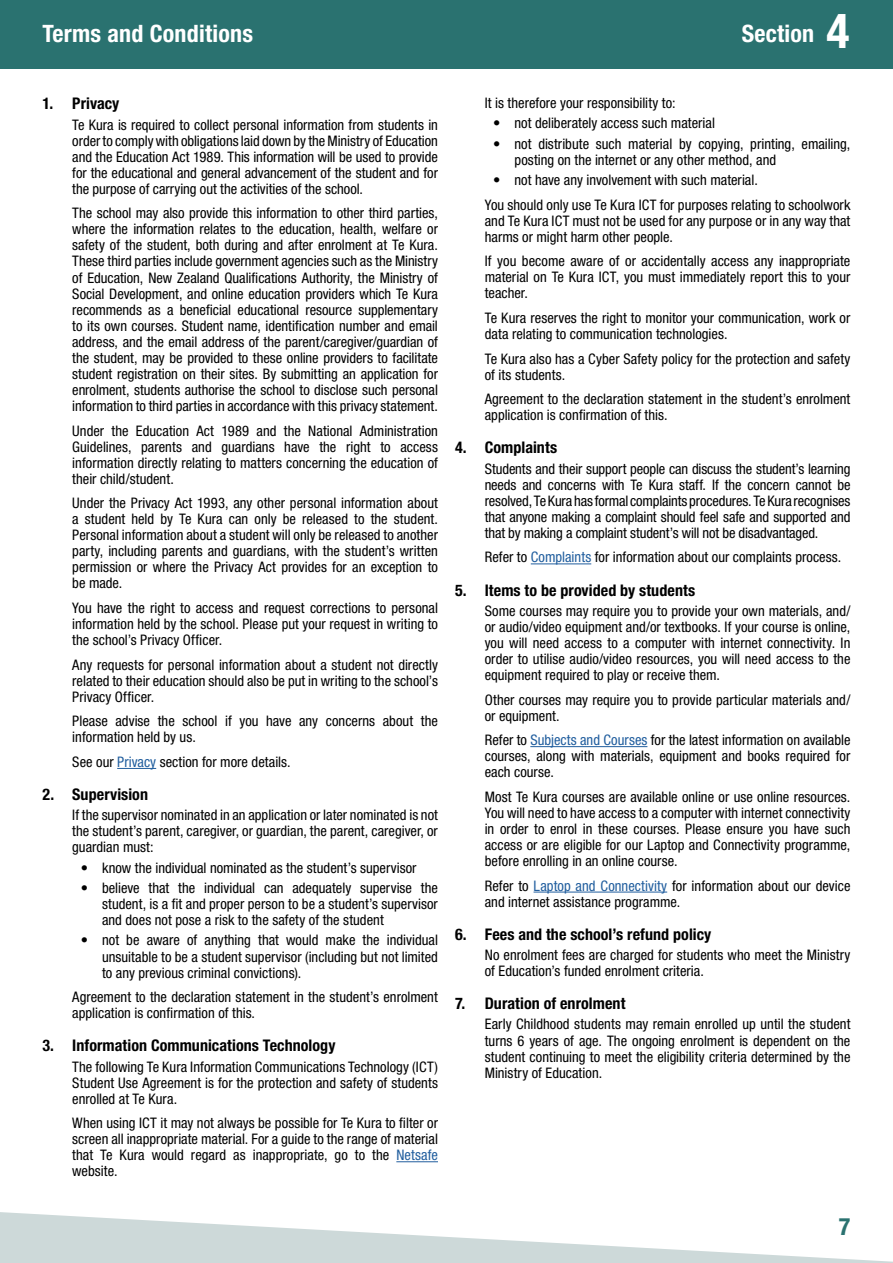
<style>
.page{position:relative;width:893px;height:1263px;background:#fff}
.page>*{position:absolute;margin:0;border:0;box-sizing:border-box;transform-origin:0 0}
.t1{font:700 condensed 24px "Helvetica Neue LT Std";letter-spacing:.01em;color:#fff}
.t2{font:700 condensed 24px "Helvetica Neue LT Std";color:#2a7270}
.t3{font:700 condensed 16.05px "Helvetica Neue LT Std";letter-spacing:.005em;color:#000}
.t4{font:condensed 14.55px/16px "Helvetica Neue LT Std";color:#000;text-align:justify}
.s1{font-size:48px}
.s2{color:#215e9e}
</style>
<div class="page">
<div style="left:0;top:0;width:893px;height:69px;background:#2a7270"></div>
<svg style="left:0;top:1212px;width:893px;height:51px;fill:#cdd9d9"></svg>
<hr style="left:117px;top:768px;width:39px;height:1px;background:#215e9e">
<hr style="left:396px;top:1161px;width:42px;height:1px;background:#215e9e">
<hr style="left:531px;top:563px;width:60px;height:1px;background:#215e9e">
<hr style="left:530px;top:746px;width:117px;height:1px;background:#215e9e">
<hr style="left:533px;top:892px;width:134px;height:1px;background:#215e9e">
<h1 class="t1" style="left:43px;top:19px;width:212px">Terms and Conditions</h1>
<h1 class="t1" style="left:742px;top:19px;width:109px">Section <span class="s1">4</span></h1>
<p class="t3" style="left:43px;top:94px;width:78px">1. Privacy</p>
<p class="t4" style="left:72px;top:116px;width:367px">Te Kura is required to collect personal information from students in order to comply with obligations laid down by the Ministry of Education and the Education Act 1989. This information will be used to provide for the educational and general advancement of the student and for the purpose of carrying out the activities of the school.</p>
<p class="t4" style="left:72px;top:205px;width:367px">The school may also provide this information to other third parties, where the information relates to the education, health, welfare or safety of the student, both during and after enrolment at Te Kura.<br>These third parties include government agencies such as the Ministry of Education, New Zealand Qualifications Authority, the Ministry of Social Development, and online education providers which Te Kura recommends as a beneficial educational resource supplementary to its own courses. Student name, identification number and email address, and the email address of the parent/caregiver/guardian of the student, may be provided to these online providers to facilitate student registration on their sites. By submitting an application for enrolment, students authorise the school to disclose such personal information to third parties in accordance with this privacy statement.</p>
<p class="t4" style="left:72px;top:422px;width:367px">Under the Education Act 1989 and the National Administration Guidelines, parents and guardians have the right to access information directly relating to matters concerning the education of their child/student.</p>
<p class="t4" style="left:72px;top:495px;width:367px">Under the Privacy Act 1993, any other personal information about a student held by Te Kura can only be released to the student.<br>Personal information about a student will only be released to another party, including parents and guardians, with the student’s written permission or where the Privacy Act provides for an exception to be made.</p>
<p class="t4" style="left:72px;top:600px;width:367px">You have the right to access and request corrections to personal information held by the school. Please put your request in writing to the school’s Privacy Officer.</p>
<p class="t4" style="left:72px;top:656px;width:367px">Any requests for personal information about a student not directly related to their education should also be put in writing to the school’s Privacy Officer.</p>
<p class="t4" style="left:72px;top:713px;width:367px">Please advise the school if you have any concerns about the information held by us.</p>
<p class="t4" style="left:72px;top:754px;width:220px">See our <span class="s2">Privacy</span> section for more details.</p>
<p class="t3" style="left:43px;top:785px;width:107px">2. Supervision</p>
<p class="t4" style="left:72px;top:807px;width:367px">If the supervisor nominated in an application or later nominated is not the student’s parent, caregiver, or guardian, the parent, caregiver, or guardian must:</p>
<p class="t4" style="left:81px;top:859px;width:337px">• know the individual nominated as the student’s supervisor</p>
<p class="t4" style="left:102px;top:880px;width:337px;text-indent:-21px">• believe that the individual can adequately supervise the student, is a fit and proper person to be a student’s supervisor and does not pose a risk to the safety of the student</p>
<p class="t4" style="left:102px;top:932px;width:337px;text-indent:-21px">• not be aware of anything that would make the individual unsuitable to be a student supervisor (including but not limited to any previous criminal convictions).</p>
<p class="t4" style="left:72px;top:989px;width:367px">Agreement to the declaration statement in the student’s enrolment application is confirmation of this.</p>
<p class="t3" style="left:43px;top:1036px;width:294px">3. Information Communications Technology</p>
<p class="t4" style="left:72px;top:1058px;width:367px">The following Te Kura Information Communications Technology (ICT)<br>Student Use Agreement is for the protection and safety of students enrolled at Te Kura.</p>
<p class="t4" style="left:72px;top:1115px;width:367px">When using ICT it may not always be possible for Te Kura to filter or screen all inappropriate material. For a guide to the range of material that Te Kura would regard as inappropriate, go to the <span class="s2">Netsafe </span>website.</p>
<p class="t4" style="left:485px;top:95px;width:192px">It is therefore your responsibility to:</p>
<p class="t4" style="left:493px;top:115px;width:223px">• not deliberately access such material</p>
<p class="t4" style="left:514px;top:136px;width:337px;text-indent:-21px">• not distribute such material by copying, printing, emailing, posting on the internet or any other method, and</p>
<p class="t4" style="left:485px;top:168px;width:367px;line-height:24.6px;text-indent:9px">• not have any involvement with such material.<br>You should only use Te Kura ICT for purposes relating to schoolwork</p>
<p class="t4" style="left:485px;top:212px;width:367px">and Te Kura ICT must not be used for any purpose or in any way that harms or might harm other people.</p>
<p class="t4" style="left:485px;top:253px;width:367px">If you become aware of or accidentally access any inappropriate material on Te Kura ICT, you must immediately report this to your teacher.</p>
<p class="t4" style="left:485px;top:310px;width:367px">Te Kura reserves the right to monitor your communication, work or data relating to communication technologies.</p>
<p class="t4" style="left:485px;top:350px;width:367px">Te Kura also has a Cyber Safety policy for the protection and safety of its students.</p>
<p class="t4" style="left:485px;top:391px;width:367px">Agreement to the declaration statement in the student’s enrolment application is confirmation of this.</p>
<p class="t3" style="left:455px;top:438px;width:104px">4. Complaints</p>
<p class="t4" style="left:485px;top:460px;width:367px">Students and their support people can discuss the student’s learning needs and concerns with Te Kura staff. If the concern cannot be resolved, Te Kura has formal complaints procedures. Te Kura recognises that anyone making a complaint should feel safe and supported and that by making a complaint student’s will not be disadvantaged.</p>
<p class="t4" style="left:485px;top:549px;width:358px">Refer to <span class="s2">Complaints</span> for information about our complaints process.</p>
<p class="t3" style="left:455px;top:580px;width:242px">5. Items to be provided by students</p>
<p class="t4" style="left:485px;top:602px;width:367px">Some courses may require you to provide your own materials, and/ or audio/video equipment and/or textbooks. If your course is online, you will need access to a computer with internet connectivity. In order to utilise audio/video resources, you will need access to the equipment required to play or receive them.</p>
<p class="t4" style="left:485px;top:691px;width:367px">Other courses may require you to provide particular materials and/ or equipment.</p>
<p class="t4" style="left:485px;top:732px;width:367px">Refer to <span class="s2">Subjects and Courses</span> for the latest information on available courses, along with materials, equipment and books required for each course.</p>
<p class="t4" style="left:485px;top:788px;width:367px">Most Te Kura courses are available online or use online resources.<br>You will need to have access to a computer with internet connectivity in order to enrol in these courses. Please ensure you have such access or are eligible for our Laptop and Connectivity programme, before enrolling in an online course.</p>
<p class="t4" style="left:485px;top:877px;width:367px">Refer to <span class="s2">Laptop and Connectivity</span> for information about our device and internet assistance programme.</p>
<p class="t3" style="left:455px;top:924px;width:258px">6. Fees and the school’s refund policy</p>
<p class="t4" style="left:485px;top:947px;width:367px">No enrolment fees are charged for students who meet the Ministry of Education’s funded enrolment criteria.</p>
<p class="t3" style="left:455px;top:994px;width:172px">7. Duration of enrolment</p>
<p class="t4" style="left:485px;top:1016px;width:367px">Early Childhood students may remain enrolled up until the student turns 6 years of age. The ongoing enrolment is dependent on the student continuing to meet the eligibility criteria determined by the Ministry of Education.</p>
<h1 class="t2" style="left:839px;top:1212px;width:13px">7</h1>
</div>
